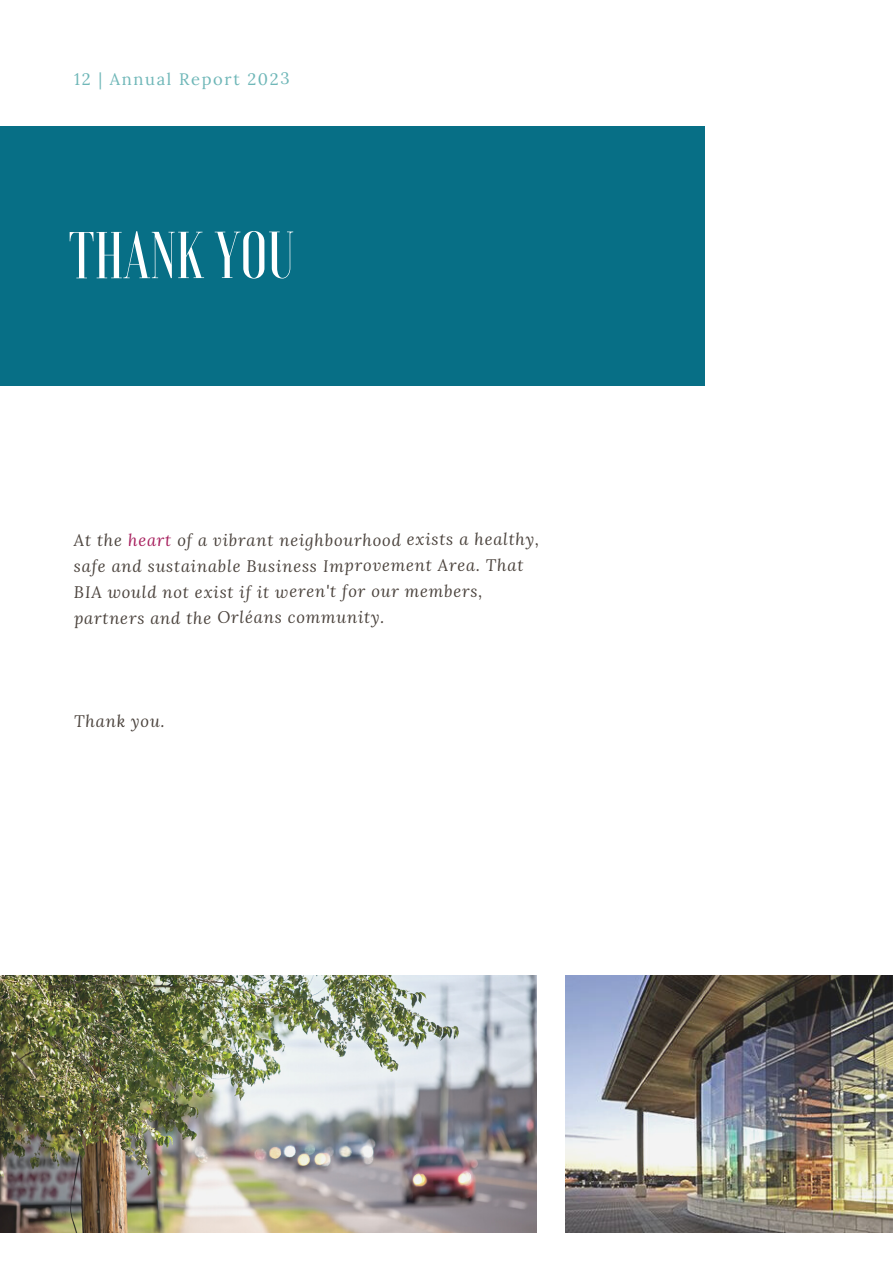
<style>
.page{position:relative;width:893px;height:1264px;background:#fff}
.page>*{position:absolute;margin:0;border:0;box-sizing:border-box;transform-origin:0 0}
.t1{font:500 66.15px "Voga";color:#fff}
.t2{font:italic 16.5px/26px "Lora";letter-spacing:.05em;color:#4b433d}
.t3{font:16.5px "Lora";letter-spacing:.095em;color:#6fb7b8}
.s1{color:#a71f5d}
</style>
<div class="page">
<img style="left:0;top:975px;width:536px;height:256px">
<img style="left:565px;top:975px;width:327px;height:256px">
<div style="left:0;top:126px;width:704px;height:259px;background:#076f86"></div>
<p class="t3" style="left:74px;top:68px;width:217px">12 | Annual Report 2023</p>
<h2 class="t1" style="left:69px;top:222px;width:227px">THANK YOU</h2>
<p class="t2" style="left:74px;top:526px;width:467px">At the <span class="s1">heart</span> of a vibrant neighbourhood exists a healthy, safe and sustainable Business Improvement Area. That BIA would not exist if it weren't for our members, partners and the Orléans community.</p>
<p class="t2" style="left:74px;top:708px;width:92px">Thank you.</p>
</div>
